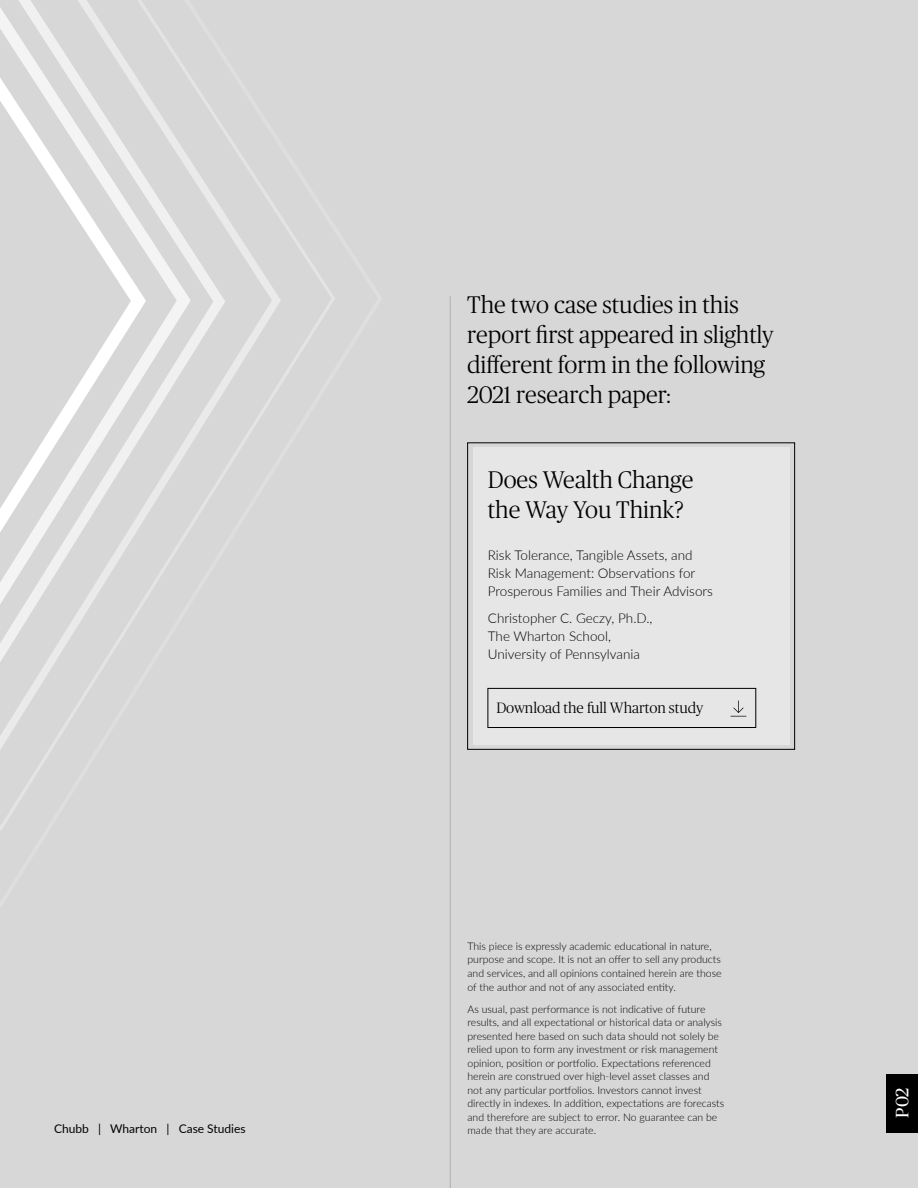
<style>
.page{position:relative;width:918px;height:1188px;background:#d7d7d7}
.page>*{position:absolute;margin:0;border:0;box-sizing:border-box;transform-origin:0 0}
.t1{font:300 24px/30px "Chubb Publico";color:#000}
.t2{font:18px "Chubb Publico";color:#fff}
.t3{font:300 15px "Chubb Publico";color:#000}
.t4{font:300 13.5px/18px "Lato";color:#000}
.t5{font:12px "Lato";color:#000}
.t6{font:300 10.5px/13.5px "Lato";color:#000}
</style>
<div class="page">
<div style="left:473px;top:447px;width:317px;height:298px;background:#e6e6e6"></div>
<hr style="left:450px;top:296px;width:1px;height:892px;background:#afafaf">
<svg style="left:0;top:0;width:335px;height:830px"></svg>
<svg style="left:0;top:77px;width:146px;height:456px"></svg>
<div style="left:467px;top:443px;width:328px;height:307px;border:1px solid #000"></div>
<div style="left:488px;top:688px;width:268px;height:40px;border:1px solid #000"></div>
<svg style="left:730px;top:701px;width:16px;height:16px"></svg>
<div style="left:887px;top:1074px;width:31px;height:58px;background:#000"></div>
<p class="t5" style="left:54px;top:1121px;width:193px">Chubb | Wharton | Case Studies</p>
<h3 class="t1" style="left:467px;top:288px;width:308px">The two case studies in this report frst appeared in slightly diferent form in the following<br>2021 research paper:</h3>
<h4 class="t1" style="left:488px;top:463px;width:207px">Does Wealth Change the Way You Think?</h4>
<p class="t4" style="left:488px;top:546px;width:227px">Risk Tolerance, Tangible Assets, and<br>Risk Management: Observations for<br>Prosperous Families and Their Advisors</p>
<p class="t4" style="left:488px;top:608px;width:166px">Christopher C. Geczy, Ph.D.,<br>The Wharton School,<br>University of Pennsylvania</p>
<h3 class="t3" style="left:496px;top:698px;width:208px">Download the full Wharton study</h3>
<p class="t6" style="left:468px;top:939px;width:256px">This piece is expressly academic educational in nature, purpose and scope. It is not an offer to sell any products and services, and all opinions contained herein are those of the author and not of any associated entity.</p>
<p class="t6" style="left:468px;top:1002px;width:258px">As usual, past performance is not indicative of future results, and all expectational or historical data or analysis presented here based on such data should not solely be relied upon to form any investment or risk management opinion, position or portfolio. Expectations referenced herein are construed over high-level asset classes and not any particular portfolios. Investors cannot invest directly in indexes. In addition, expectations are forecasts and therefore are subject to error. No guarantee can be made that they are accurate.</p>
<h2 class="t2" style="left:890px;top:1118px;width:31px;rotate:-90deg">P02</h2>
</div>
